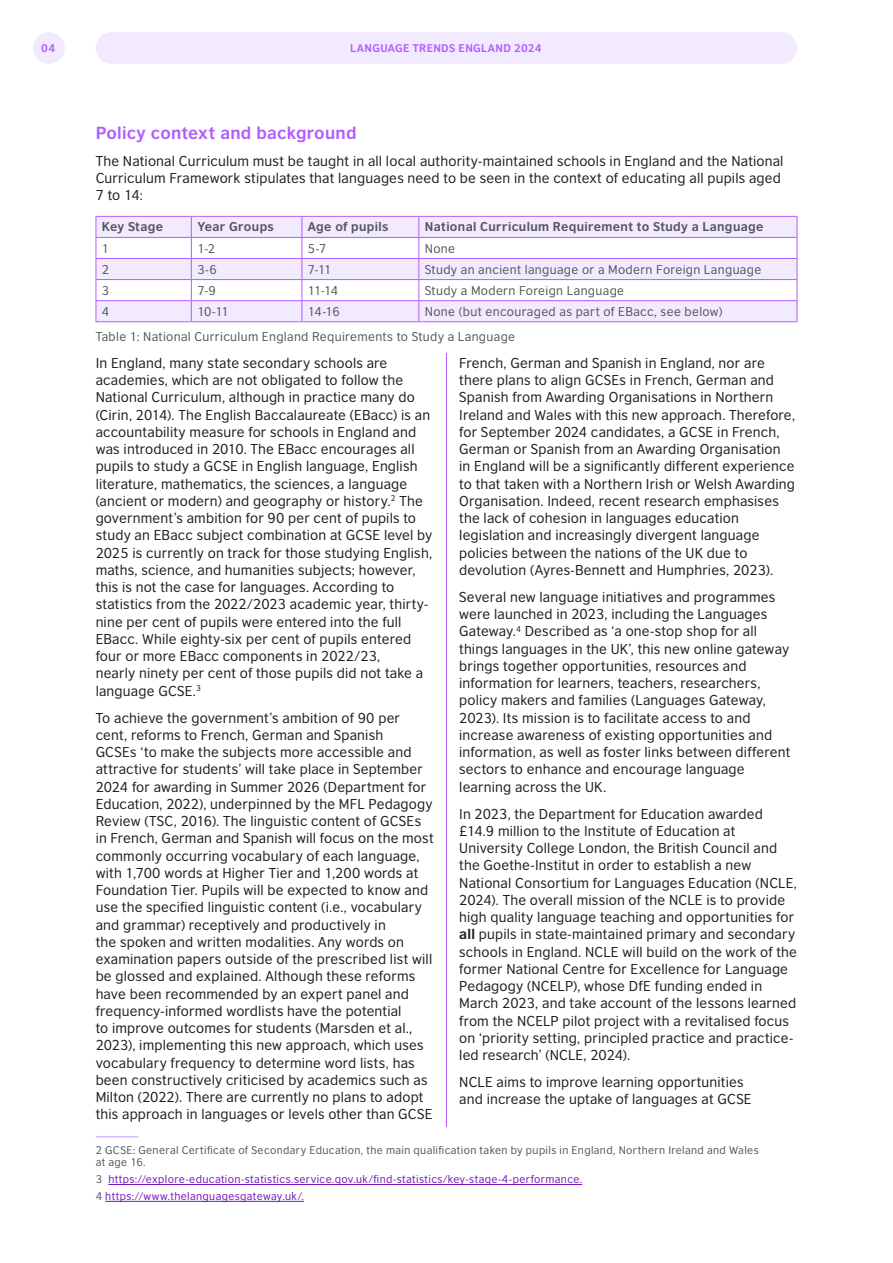
<style>
.page{position:relative;width:893px;height:1263px;background:#fff}
.page>*{position:absolute;margin:0;border:0;box-sizing:border-box;transform-origin:0 0}
.BODY_COPY{font:700 16.5px "British Council Sans";letter-spacing:.015em;color:#b25eff}
.BODY_COPY-2{font:13.5px/17.2px "British Council Sans";letter-spacing:.015em;color:#1e1e1e}
.BODY_COPY-3{font:12px "British Council Sans";letter-spacing:.03em;color:#54565a}
.BODY_COPY-4{font:700 12px "British Council Sans";letter-spacing:.03em;color:#54565a}
.t1{font:10.5px "British Council Sans";letter-spacing:.035em;color:#7716bd}
.t2{font:10.5px/12.6px "British Council Sans";letter-spacing:.035em;color:#54565a}
.t3{font:700 10.5px "British Council Sans";letter-spacing:.03em;color:#b25eff}
.s1{font-weight:700}
.s2{color:#54565a}
</style>
<div class="page">
<div style="left:96px;top:32px;width:701px;height:32px;background:#f2eaff;border-radius:16px"></div>
<div style="left:33px;top:32px;width:32px;height:32px;background:#f2eaff;border-radius:50%"></div>
<hr style="left:446px;top:353px;width:1px;height:774px;background:#b25eff">
<hr style="left:96px;top:1136px;width:42px;height:1px;background:#d3b8ff">
<hr style="left:108px;top:1184px;width:474px;height:1px;background:#7716bd">
<hr style="left:105px;top:1201px;width:199px;height:1px;background:#7716bd">
<svg style="left:97px;top:217px;width:700px;height:104px;fill:#f2eaff"></svg>
<hr style="left:96px;top:216px;width:95px;height:1px;background:#b25eff">
<hr style="left:191px;top:216px;width:111px;height:1px;background:#b25eff">
<hr style="left:302px;top:216px;width:117px;height:1px;background:#b25eff">
<hr style="left:419px;top:216px;width:378px;height:1px;background:#b25eff">
<hr style="left:96px;top:237px;width:95px;height:1px;background:#b25eff">
<hr style="left:191px;top:237px;width:111px;height:1px;background:#b25eff">
<hr style="left:302px;top:237px;width:117px;height:1px;background:#b25eff">
<hr style="left:419px;top:237px;width:378px;height:1px;background:#b25eff">
<hr style="left:96px;top:258px;width:95px;height:1px;background:#b25eff">
<hr style="left:191px;top:258px;width:111px;height:1px;background:#b25eff">
<hr style="left:302px;top:258px;width:117px;height:1px;background:#b25eff">
<hr style="left:419px;top:258px;width:378px;height:1px;background:#b25eff">
<hr style="left:96px;top:279px;width:95px;height:1px;background:#b25eff">
<hr style="left:191px;top:279px;width:111px;height:1px;background:#b25eff">
<hr style="left:302px;top:279px;width:117px;height:1px;background:#b25eff">
<hr style="left:419px;top:279px;width:378px;height:1px;background:#b25eff">
<hr style="left:96px;top:300px;width:95px;height:1px;background:#b25eff">
<svg style="left:96px;top:217px;width:1px;height:104px"></svg>
<hr style="left:191px;top:300px;width:111px;height:1px;background:#b25eff">
<svg style="left:191px;top:217px;width:1px;height:104px"></svg>
<hr style="left:302px;top:300px;width:117px;height:1px;background:#b25eff">
<svg style="left:302px;top:217px;width:1px;height:104px"></svg>
<hr style="left:419px;top:300px;width:378px;height:1px;background:#b25eff">
<svg style="left:419px;top:217px;width:1px;height:104px"></svg>
<svg style="left:797px;top:217px;width:1px;height:104px"></svg>
<hr style="left:96px;top:321px;width:95px;height:1px;background:#b25eff">
<hr style="left:191px;top:321px;width:111px;height:1px;background:#b25eff">
<hr style="left:302px;top:321px;width:117px;height:1px;background:#b25eff">
<hr style="left:419px;top:321px;width:378px;height:1px;background:#b25eff">
<p class="t3" style="left:41px;top:39px;width:15px">04</p>
<p class="t3" style="left:350px;top:39px;width:193px">LANGUAGE TRENDS ENGLAND 2024</p>
<p class="BODY_COPY" style="left:96px;top:118px;width:262px">Policy context and background</p>
<p class="BODY_COPY-2" style="left:96px;top:151px;width:689px">The National Curriculum must be taught in all local authority-maintained schools in England and the National<br>Curriculum Framework stipulates that languages need to be seen in the context of educating all pupils aged<br>7 to 14:</p>
<p class="BODY_COPY-4" style="left:102px;top:216px;width:63px">Key Stage</p>
<p class="BODY_COPY-4" style="left:197px;top:216px;width:78px">Year Groups</p>
<p class="BODY_COPY-4" style="left:308px;top:216px;width:82px">Age of pupils</p>
<p class="BODY_COPY-4" style="left:425px;top:216px;width:340px">National Curriculum Requirement to Study a Language</p>
<p class="BODY_COPY-3" style="left:102px;top:238px;width:9px">1</p>
<p class="BODY_COPY-3" style="left:197px;top:238px;width:19px">1-2</p>
<p class="BODY_COPY-3" style="left:308px;top:238px;width:20px">5-7</p>
<p class="BODY_COPY-3" style="left:425px;top:238px;width:32px">None</p>
<p class="BODY_COPY-3" style="left:102px;top:259px;width:9px">2</p>
<p class="BODY_COPY-3" style="left:197px;top:259px;width:21px">3-6</p>
<p class="BODY_COPY-3" style="left:308px;top:259px;width:25px">7-11</p>
<p class="BODY_COPY-3" style="left:425px;top:259px;width:338px">Study an ancient language or a Modern Foreign Language</p>
<p class="BODY_COPY-3" style="left:102px;top:280px;width:9px">3</p>
<p class="BODY_COPY-3" style="left:197px;top:280px;width:20px">7-9</p>
<p class="BODY_COPY-3" style="left:308px;top:280px;width:32px">11-14</p>
<p class="BODY_COPY-3" style="left:425px;top:280px;width:201px">Study a Modern Foreign Language</p>
<p class="BODY_COPY-3" style="left:102px;top:301px;width:9px">4</p>
<p class="BODY_COPY-3" style="left:197px;top:301px;width:33px">10-11</p>
<p class="BODY_COPY-3" style="left:308px;top:301px;width:33px">14-16</p>
<p class="BODY_COPY-3" style="left:425px;top:301px;width:299px">None (but encouraged as part of EBacc, see below)</p>
<p class="BODY_COPY-3" style="left:96px;top:326px;width:421px">Table 1: National Curriculum England Requirements to Study a Language</p>
<p class="BODY_COPY-2" style="left:96px;top:353px;width:338px">In England, many state secondary schools are academies, which are not obligated to follow the National Curriculum, although in practice many do (Cirin, 2014). The English Baccalaureate (EBacc) is an accountability measure for schools in England and was introduced in 2010. The EBacc encourages all pupils to study a GCSE in English language, English literature, mathematics, the sciences, a language (ancient or modern) and geography or history.<sup>2</sup> The government’s ambition for 90 per cent of pupils to study an EBacc subject combination at GCSE level by 2025 is currently on track for those studying English, maths, science, and humanities subjects; however, this is not the case for languages. According to statistics from the 2022/2023 academic year, thirty&shy;nine per cent of pupils were entered into the full EBacc. While eighty-six per cent of pupils entered four or more EBacc components in 2022/23,<br>nearly ninety per cent of those pupils did not take a language GCSE.<sup>3</sup></p>
<p class="BODY_COPY-2" style="left:96px;top:708px;width:339px">To achieve the government’s ambition of 90 per cent, reforms to French, German and Spanish<br>GCSEs ‘to make the subjects more accessible and attractive for students’ will take place in September 2024 for awarding in Summer 2026 (Department for Education, 2022), underpinned by the MFL Pedagogy Review (TSC, 2016). The linguistic content of GCSEs in French, German and Spanish will focus on the most commonly occurring vocabulary of each language, with 1,700 words at Higher Tier and 1,200 words at Foundation Tier. Pupils will be expected to know and use the specified linguistic content (i.e., vocabulary and grammar) receptively and productively in<br>the spoken and written modalities. Any words on examination papers outside of the prescribed list will be glossed and explained. Although these reforms have been recommended by an expert panel and frequency-informed wordlists have the potential<br>to improve outcomes for students (Marsden et al., 2023), implementing this new approach, which uses vocabulary frequency to determine word lists, has been constructively criticised by academics such as Milton (2022). There are currently no plans to adopt this approach in languages or levels other than GCSE</p>
<p class="BODY_COPY-2" style="left:459px;top:353px;width:337px">French, German and Spanish in England, nor are there plans to align GCSEs in French, German and Spanish from Awarding Organisations in Northern Ireland and Wales with this new approach. Therefore, for September 2024 candidates, a GCSE in French, German or Spanish from an Awarding Organisation in England will be a significantly different experience to that taken with a Northern Irish or Welsh Awarding Organisation. Indeed, recent research emphasises the lack of cohesion in languages education legislation and increasingly divergent language policies between the nations of the UK due to devolution (Ayres-Bennett and Humphries, 2023).</p>
<p class="BODY_COPY-2" style="left:459px;top:587px;width:333px">Several new language initiatives and programmes were launched in 2023, including the Languages Gateway.<sup>4</sup> Described as ‘a one-stop shop for all things languages in the UK’, this new online gateway brings together opportunities, resources and information for learners, teachers, researchers, policy makers and families (Languages Gateway, 2023). Its mission is to facilitate access to and increase awareness of existing opportunities and information, as well as foster links between different sectors to enhance and encourage language learning across the UK.</p>
<p class="BODY_COPY-2" style="left:459px;top:804px;width:339px">In 2023, the Department for Education awarded £14.9 million to the Institute of Education at University College London, the British Council and the Goethe-Institut in order to establish a new National Consortium for Languages Education (NCLE, 2024). The overall mission of the NCLE is to provide high quality language teaching and opportunities for <span class="s1">all</span> pupils in state-maintained primary and secondary schools in England. NCLE will build on the work of the former National Centre for Excellence for Language Pedagogy (NCELP), whose DfE funding ended in March 2023, and take account of the lessons learned from the NCELP pilot project with a revitalised focus on ‘priority setting, principled practice and practice&shy;led research’ (NCLE, 2024).</p>
<p class="BODY_COPY-2" style="left:459px;top:1072px;width:294px">NCLE aims to improve learning opportunities and increase the uptake of languages at GCSE</p>
<p class="t2" style="left:96px;top:1142px;width:665px">2 GCSE: General Certificate of Secondary Education, the main qualification taken by pupils in England, Northern Ireland and Wales at age 16.</p>
<p class="t1" style="left:96px;top:1170px;width:488px"><span class="s2">3</span> https://explore-education-statistics.service.gov.uk/find-statistics/key-stage-4-performance.</p>
<p class="t1" style="left:96px;top:1187px;width:210px"><span class="s2">4</span> https://www.thelanguagesgateway.uk/.</p>
</div>
